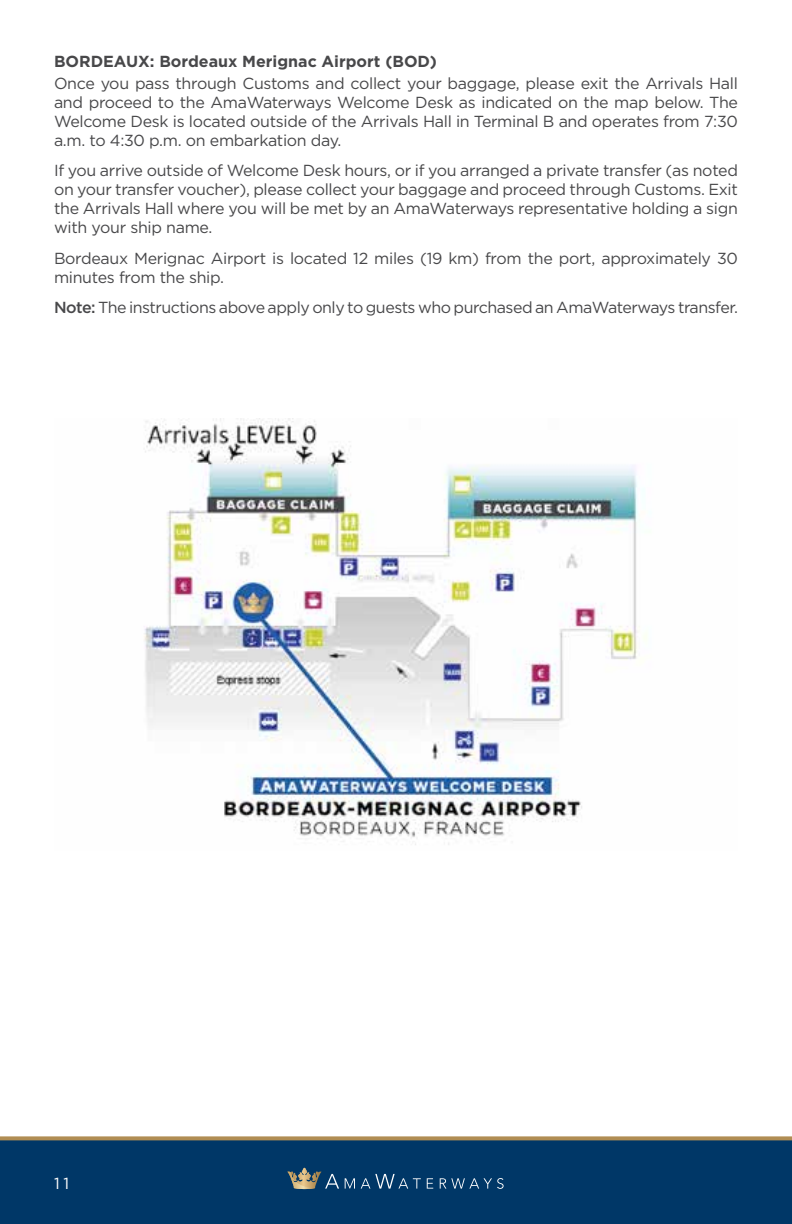
<style>
.page{position:relative;width:792px;height:1224px;background:#fff}
.page>*{position:absolute;margin:0;border:0;box-sizing:border-box;transform-origin:0 0}
.t1{font:16px/19px "Gotham";letter-spacing:-.02em;color:#48484a;text-align:justify}
.t2{font:700 16px "Gotham";color:#48484a}
.t3{font:16px "Gotham";color:#fff}
.s1{font-weight:500}
</style>
<div class="page">
<div style="left:0;top:1138px;width:792px;height:86px;background:#003767"></div>
<svg style="left:345px;top:1178px;width:10px;height:11px"></svg>
<svg style="left:361px;top:1174px;width:60px;height:15px"></svg>
<svg style="left:427px;top:1178px;width:6px;height:11px"></svg>
<svg style="left:440px;top:1178px;width:64px;height:11px"></svg>
<svg style="left:287px;top:1168px;width:52px;height:21px"></svg>
<svg style="left:0;top:1136px;width:792px;height:4px;background:#b79864"></svg>
<img style="left:144px;top:419px;width:503px;height:426px">
<p class="t2" style="left:54px;top:51px;width:384px">BORDEAUX: Bordeaux Merignac Airport (BOD)</p>
<p class="t1" style="left:54px;top:73px;width:686px">Once you pass through Customs and collect your baggage, please exit the Arrivals Hall and proceed to the AmaWaterways Welcome Desk as indicated on the map below. The Welcome Desk is located outside of the Arrivals Hall in Terminal B and operates from 7:30 a.m. to 4:30 p.m. on embarkation day.</p>
<p class="t1" style="left:54px;top:161px;width:686px">If you arrive outside of Welcome Desk hours, or if you arranged a private transfer (as noted on your transfer voucher), please collect your baggage and proceed through Customs. Exit the Arrivals Hall where you will be met by an AmaWaterways representative holding a sign with your ship name.</p>
<p class="t1" style="left:54px;top:248px;width:686px">Bordeaux Merignac Airport is located 12 miles (19 km) from the port, approximately 30 minutes from the ship.</p>
<p class="t1" style="left:54px;top:298px;width:685px"><span class="s1">Note:</span> The instructions above apply only to guests who purchased an AmaWaterways transfer.</p>
<p class="t3" style="left:54px;top:1173px;width:17px">11</p>
</div>
